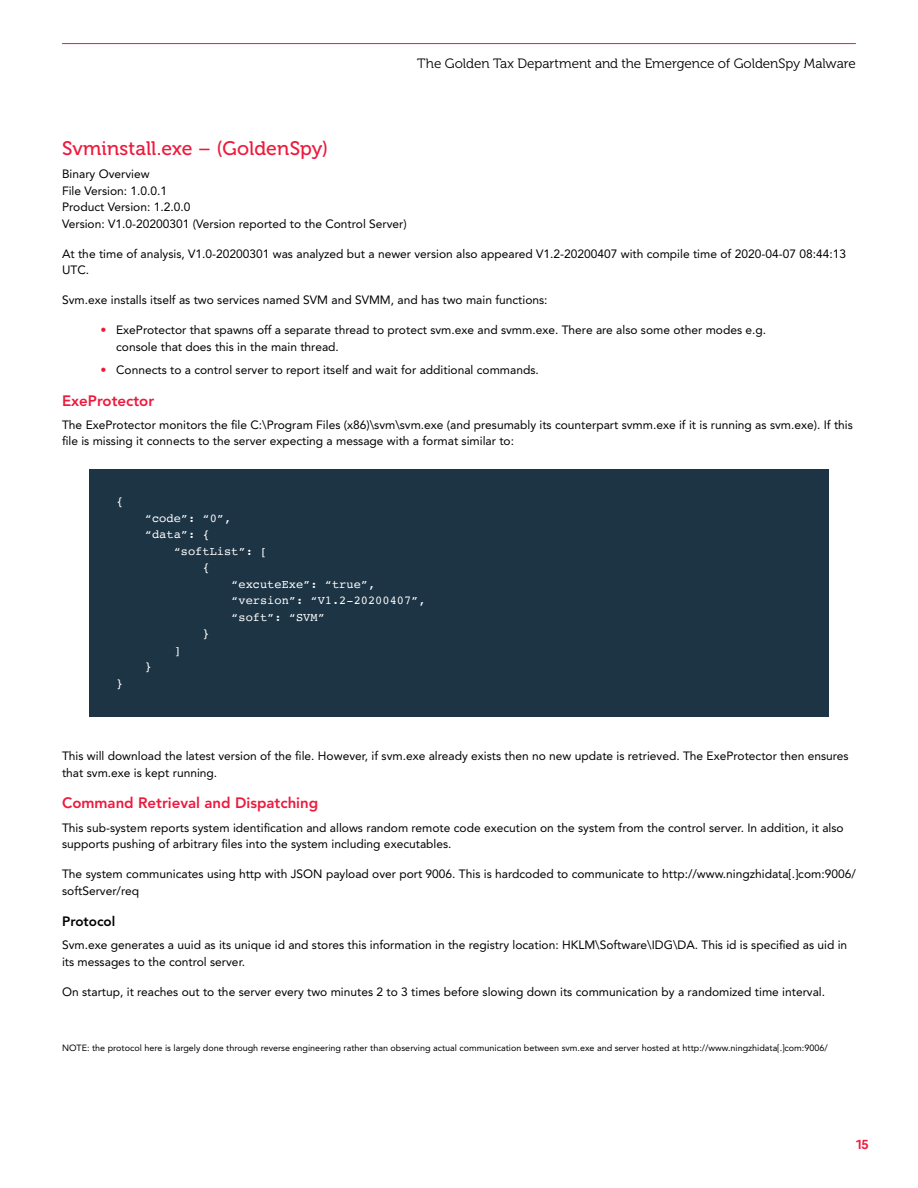
<style>
.page{position:relative;width:918px;height:1188px;background:#fff}
.page>*{position:absolute;margin:0;border:0;box-sizing:border-box;transform-origin:0 0}
.t1{font:19.5px "Museo 500";color:#ed1a3d}
.t2{font:800 15px "Avenir LT Std";color:#ed1a3d}
.t3{font:13.5px "Museo 300";letter-spacing:-.005em;color:#000}
.t4{font:800 13.5px "Avenir LT Std";color:#000}
.t5{font:700 13.5px "Brix Sans";color:#ed1a3d}
.t6{font:12px/16.5px "Avenir LT Std";color:#000}
.t7{font:12px/16.5px "Courier";color:#fff}
.t8{font:9px "Avenir LT Std";color:#000}
.s1{color:#ed1a3d}
</style>
<div class="page">
<hr style="left:62px;top:43px;width:794px;height:1px;background:#ed1a3d">
<div style="left:89px;top:469px;width:740px;height:66px;background:#1d3444"></div>
<div style="left:89px;top:535px;width:740px;height:66px;background:#1d3444"></div>
<div style="left:89px;top:601px;width:740px;height:66px;background:#1d3444"></div>
<div style="left:89px;top:651px;width:740px;height:66px;background:#1d3444"></div>
<p class="t3" style="left:417px;top:56px;width:440px">The Golden Tax Department and the Emergence of GoldenSpy Malware</p>
<h1 class="t1" style="left:62px;top:138px;width:268px">Svminstall.exe – (GoldenSpy)</h1>
<p class="t6" style="left:62px;top:166px;width:346px">Binary Overview<br>File Version: 1.0.0.1<br>Product Version: 1.2.0.0<br>Version: V1.0-20200301 (Version reported to the Control Server)</p>
<p class="t6" style="left:62px;top:245px;width:785px">At the time of analysis, V1.0-20200301 was analyzed but a newer version also appeared V1.2-20200407 with compile time of 2020-04-07 08:44:13<br>UTC.</p>
<p class="t6" style="left:62px;top:292px;width:487px">Svm.exe installs itself as two services named SVM and SVMM, and has two main functions:</p>
<p class="t6" style="left:116px;top:322px;width:652px;text-indent:-16px"><span class="s1">•</span> ExeProtector that spawns off a separate thread to protect svm.exe and svmm.exe. There are also some other modes e.g. console that does this in the main thread.</p>
<p class="t6" style="left:100px;top:362px;width:440px"><span class="s1">•</span> Connects to a control server to report itself and wait for additional commands.</p>
<p class="t2" style="left:62px;top:391px;width:94px">ExeProtector</p>
<p class="t6" style="left:62px;top:416px;width:792px">The ExeProtector monitors the file C:\Program Files (x86)\svm\svm.exe (and presumably its counterpart svmm.exe if it is running as svm.exe). If this file is missing it connects to the server expecting a message with a format similar to:</p>
<p class="t7" style="left:116px;top:493px;width:9px">{</p>
<p class="t7" style="left:116px;top:674px;width:9px">}</p>
<p class="t7" style="left:145px;top:509px;width:88px">“code”: “0”, “data”: {</p>
<p class="t7" style="left:202px;top:542px;width:66px;text-indent:-29px">“softList”: [ {</p>
<p class="t7" style="left:231px;top:575px;width:196px">“excuteExe”: “true”, “version”: “V1.2-20200407”, “soft”: “SVM”</p>
<p class="t7" style="left:202px;top:625px;width:9px">}</p>
<p class="t7" style="left:174px;top:641px;width:9px">]</p>
<p class="t7" style="left:145px;top:658px;width:9px">}</p>
<p class="t6" style="left:62px;top:748px;width:788px">This will download the latest version of the file. However, if svm.exe already exists then no new update is retrieved. The ExeProtector then ensures that svm.exe is kept running.</p>
<p class="t2" style="left:62px;top:794px;width:258px">Command Retrieval and Dispatching</p>
<p class="t6" style="left:62px;top:819px;width:783px">This sub-system reports system identification and allows random remote code execution on the system from the control server. In addition, it also supports pushing of arbitrary files into the system including executables.</p>
<p class="t6" style="left:62px;top:866px;width:795px">The system communicates using http with JSON payload over port 9006. This is hardcoded to communicate to http://www.ningzhidata[.]com:9006/ softServer/req</p>
<p class="t4" style="left:62px;top:913px;width:55px">Protocol</p>
<p class="t6" style="left:62px;top:937px;width:787px">Svm.exe generates a uuid as its unique id and stores this information in the registry location: HKLM\Software\IDG\DA. This id is specified as uid in its messages to the control server.</p>
<p class="t6" style="left:62px;top:983px;width:765px">On startup, it reaches out to the server every two minutes 2 to 3 times before slowing down its communication by a randomized time interval.</p>
<p class="t8" style="left:62px;top:1043px;width:767px">NOTE: the protocol here is largely done through reverse engineering rather than observing actual communication between svm.exe and server hosted at http://www.ningzhidata[.]com:9006/</p>
<p class="t5" style="left:856px;top:1135px;width:14px">15</p>
</div>
